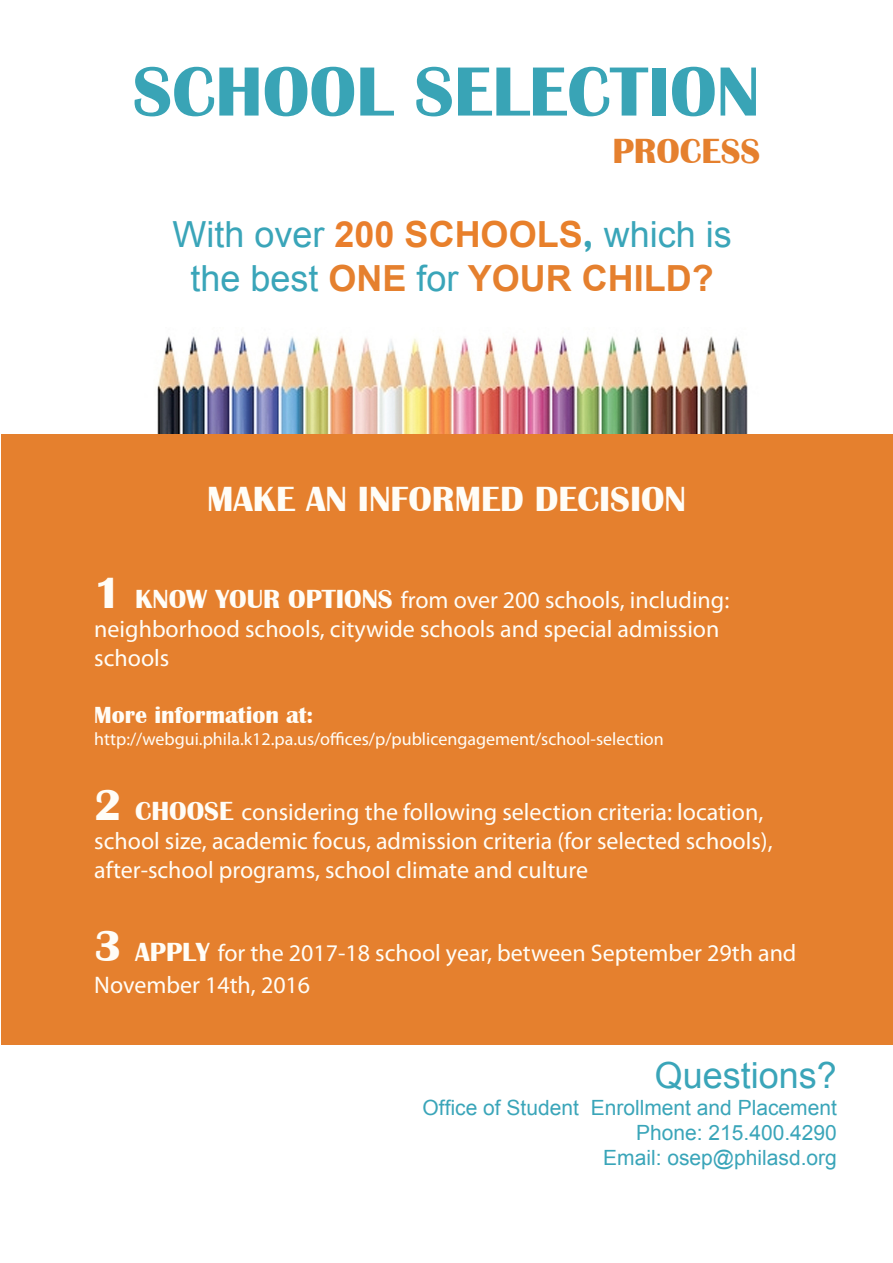
<style>
.page{position:relative;width:893px;height:1263px;background:#fff}
.page>*{position:absolute;margin:0;border:0;box-sizing:border-box;transform-origin:0 0}
.t1{font:700 72px "Britannic";color:#39a4b6}
.t2{font:700 45px "Britannic";color:#fffdf7}
.t3{font:36px/43.2px "Arial";color:#3aa5b9;text-align:center}
.t4{font:700 36px "Britannic";color:#fffdf7}
.t5{font:700 36px "Britannic";color:#e5802e}
.t6{font:700 27px "Britannic";color:#fffdf7}
.t7{font:24px/28.8px "Myriad Pro";color:#fffdf7}
.t8{font:700 24px "Britannic";color:#fffdf7}
.t9{font:21px/25.2px "Arial";color:#3aa5b9;text-align:right}
.t10{font:18px "Myriad Pro";color:#fffdf7}
.s1{font-weight:700;color:#e97e2c}
.s2{font-weight:700;color:#e8802b}
.s3{font-family:"Britannic";font-weight:700;color:#39a4b6}
.s4{font-weight:700;color:#e5802e}
</style>
<div class="page">
<img style="left:157px;top:336px;width:591px;height:98px">
<div style="left:1px;top:434px;width:891px;height:611px;background:#e5802e"></div>
<p class="t1" style="left:133px;top:51px;width:629px">SCHOOL SELECTION</p>
<p class="t5" style="left:612px;top:130px;width:149px">PROCESS</p>
<p class="t3" style="left:173px;top:213px;width:561px">With over <span class="s1">200</span> <span class="s2">SCHOOLS</span><span class="s3">,</span> which is the best <span class="s4">ONE</span> for <span class="s4">YOUR CHILD?</span></p>
<p class="t4" style="left:207px;top:478px;width:481px">MAKE AN INFORMED DECISION</p>
<p class="t2" style="left:94px;top:568px;width:29px">1</p>
<p class="t7" style="left:94px;top:614px;width:627px">neighborhood schools, citywide schools and special admission schools</p>
<p class="t6" style="left:135px;top:584px;width:259px">KNOW YOUR OPTIONS</p>
<p class="t7" style="left:401px;top:585px;width:330px">from over 200 schools, including:</p>
<p class="t8" style="left:94px;top:702px;width:221px">More information at:</p>
<p class="t10" style="left:94px;top:728px;width:571px">http://webgui.phila k. 12.pa.us/offices /p/ publicengagement/school-selection</p>
<p class="t2" style="left:94px;top:780px;width:29px">2</p>
<p class="t7" style="left:94px;top:826px;width:680px">school size, academic focus, admission criteria (for selected schools ,( after-school programs, school climate and culture</p>
<p class="t6" style="left:135px;top:796px;width:100px">CHOOSE</p>
<p class="t7" style="left:242px;top:797px;width:523px">considering the following selection criteria: location,</p>
<p class="t2" style="left:94px;top:920px;width:29px">3</p>
<p class="t7" style="left:94px;top:970px;width:217px">November 14th, 2016</p>
<p class="t6" style="left:135px;top:936px;width:76px">APPLY</p>
<p class="t7" style="left:218px;top:938px;width:580px">for the 2017-18 school year, between September 29th and</p>
<p class="t9" style="left:423px;top:1095px;width:158px">Office of Student</p>
<p class="t3" style="left:655px;top:1054px;width:184px">Questions?</p>
<p class="t9" style="left:591px;top:1095px;width:248px">Enrollment and Placement</p>
<p class="t9" style="left:603px;top:1120px;width:235px">Phone: 215.400.4290<br>Email: osep@philasd.org</p>
</div>
